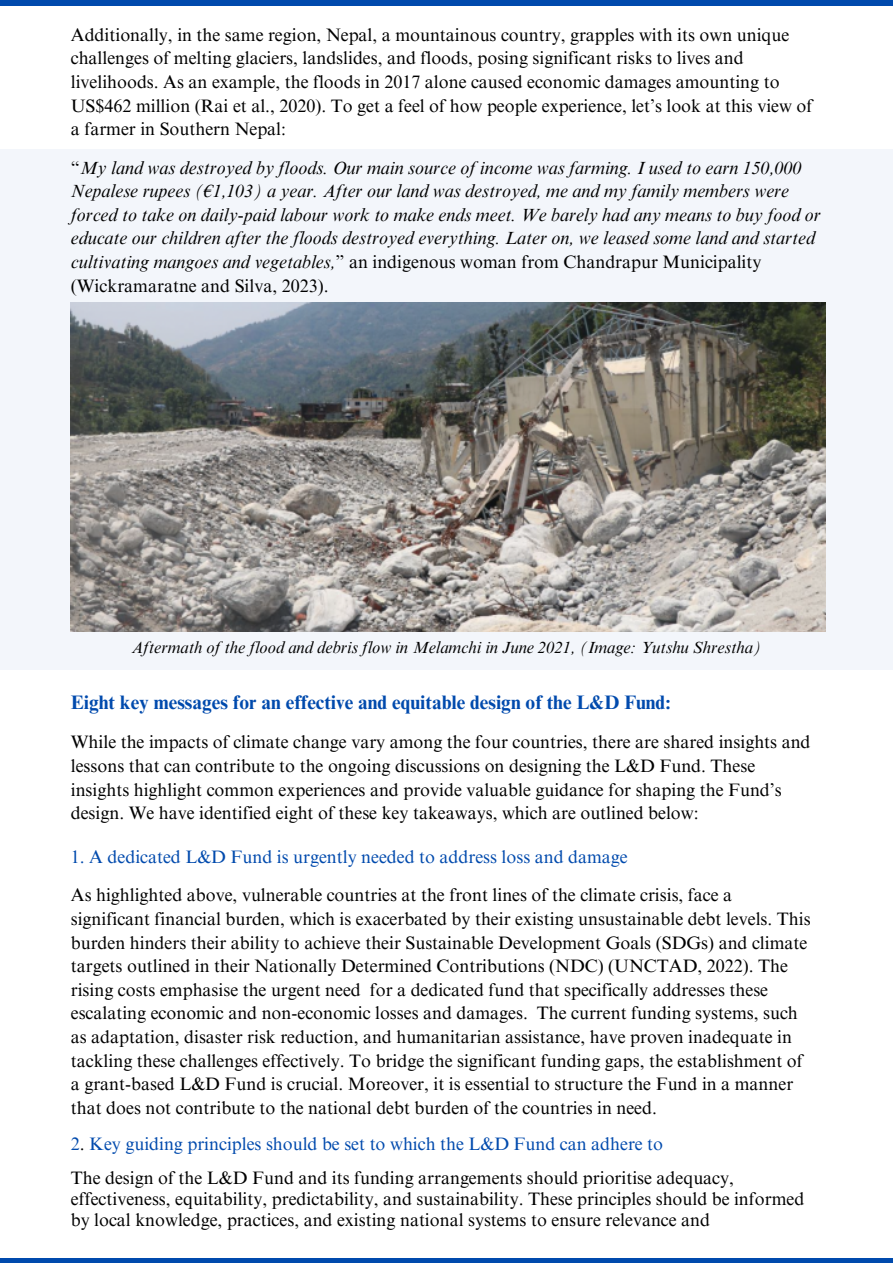
<style>
.page{position:relative;width:893px;height:1264px;background:#fff}
.page>*{position:absolute;margin:0;border:0;box-sizing:border-box;transform-origin:0 0}
.t1{font:700 19.5px "Times NRMT Pro";color:#004aad}
.t2{font:18px/23.5px "Times NRMT Pro";color:#000}
.t3{font:italic 18px/23.5px "Times NRMT Pro";color:#000}
.t4{font:18px "Times NRMT Pro";color:#004aad}
.t5{font:italic 16.5px "Times NRMT Pro";color:#000}
.s1{font-style:normal}
.s2{color:#000}
</style>
<div class="page">
<div style="left:0;top:0;width:892px;height:5px;background:#004aad"></div>
<div style="left:0;top:149px;width:892px;height:520px;background:#f3f6fb"></div>
<hr style="left:0;top:1258px;width:892px;height:4px;background:#004aad">
<img style="left:71px;top:303px;width:754px;height:328px">
<p class="t2" style="left:71px;top:25px;width:743px">Additionally, in the same region, Nepal, a mountainous country, grapples with its own unique challenges of melting glaciers, landslides, and floods, posing significant risks to lives and livelihoods. As an example, the floods in 2017 alone caused economic damages amounting to US$462 million (Rai et al., 2020). To get a feel of how people experience, let’s look at this view of a farmer in Southern Nepal:</p>
<p class="t3" style="left:71px;top:158px;width:751px"><span class="s1">“</span>My land was destroyed by floods. Our main source of income was farming. I used to earn 150,000<br>Nepalese rupees (€1,103) a year. After our land was destroyed, me and my family members were forced to take on daily-paid labour work to make ends meet. We barely had any means to buy food or educate our children after the floods destroyed everything. Later on, we leased some land and started cultivating mangoes and vegetables,<span class="s1">” an indigenous woman from Chandrapur Municipality (Wickramaratne and Silva, 2023).</span></p>
<p class="t5" style="left:131px;top:641px;width:631px">Aftermath of the flood and debris flow in Melamchi in June 2021, (Image: Yutshu Shrestha)</p>
<p class="t1" style="left:71px;top:695px;width:601px">Eight key messages for an effective and equitable design of the L&amp;D Fund:</p>
<p class="t2" style="left:71px;top:732px;width:741px">While the impacts of climate change vary among the four countries, there are shared insights and lessons that can contribute to the ongoing discussions on designing the L&amp;D Fund. These insights highlight common experiences and provide valuable guidance for shaping the Fund’s design. We have identified eight of these key takeaways, which are outlined below:</p>
<p class="t4" style="left:71px;top:850px;width:558px">1. A dedicated L&amp;D Fund is urgently needed to address loss and damage</p>
<p class="t2" style="left:71px;top:885px;width:741px">As highlighted above, vulnerable countries at the front lines of the climate crisis, face a significant financial burden, which is exacerbated by their existing unsustainable debt levels. This burden hinders their ability to achieve their Sustainable Development Goals (SDGs) and climate targets outlined in their Nationally Determined Contributions (NDC) (UNCTAD, 2022). The rising costs emphasise the urgent need for a dedicated fund that specifically addresses these escalating economic and non-economic losses and damages. The current funding systems, such as adaptation, disaster risk reduction, and humanitarian assistance, have proven inadequate in tackling these challenges effectively. To bridge the significant funding gaps, the establishment of a grant-based L&amp;D Fund is crucial. Moreover, it is essential to structure the Fund in a manner that does not contribute to the national debt burden of the countries in need.</p>
<p class="t4" style="left:71px;top:1136px;width:594px">2<span class="s2">.</span> Key guiding principles should be set to which the L&amp;D Fund can adhere to</p>
<p class="t2" style="left:71px;top:1168px;width:735px;line-height:21.3px">The design of the L&amp;D Fund and its funding arrangements should prioritise adequacy, effectiveness, equitability, predictability, and sustainability. These principles should be informed by local knowledge, practices, and existing national systems to ensure relevance and</p>
</div>
